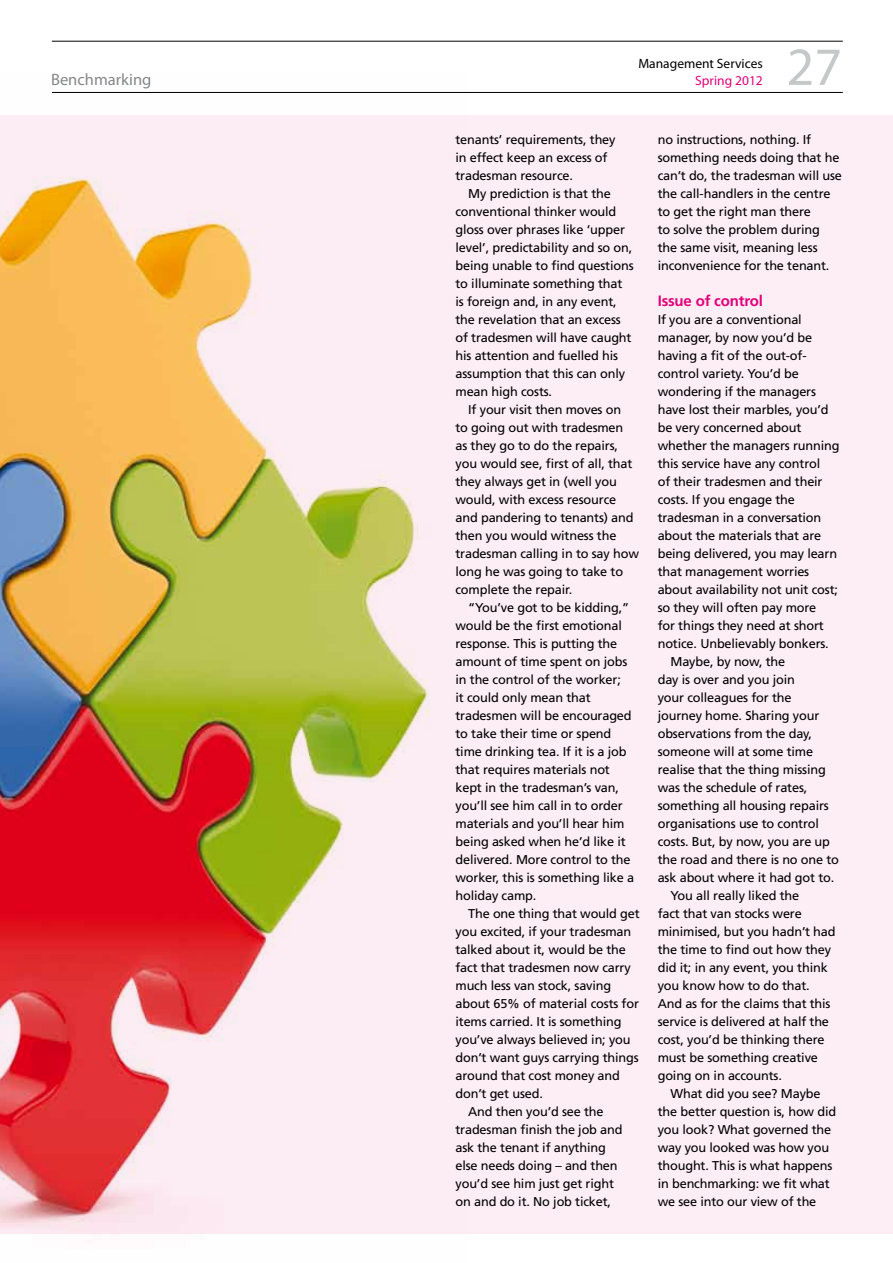
<style>
.page{position:relative;width:893px;height:1263px;background:#fff}
.page>*{position:absolute;margin:0;border:0;box-sizing:border-box;transform-origin:0 0}
.t1{font:54px "Myriad Pro";color:#c6c7c8}
.t2{font:16.5px "Myriad Pro";color:#87888a}
.t3{font:700 15px "Frutiger";letter-spacing:-.015em;color:#e2007a}
.t4{font:13.5px "Myriad Pro";color:#000}
.t5{font:13.5px "Myriad Pro";color:#e2007a}
.t6{font:12.75px/18px "Frutiger";letter-spacing:-.015em;color:#000}
</style>
<div class="page">
<hr style="left:52px;top:41px;width:791px;height:1px;background:#000">
<hr style="left:52px;top:92px;width:791px;height:1px;background:#000">
<div style="left:0;top:115px;width:893px;height:1118px;background:#fceef4"></div>
<img style="left:0;top:92px;width:468px;height:1142px">
<p class="t2" style="left:51px;top:69px;width:102px">Benchmarking</p>
<p class="t4" style="left:638px;top:56px;width:126px">Management Services</p>
<p class="t5" style="left:695px;top:72px;width:69px">Spring 2012</p>
<h1 class="t1" style="left:786px;top:33px;width:57px">27</h1>
<p class="t6" style="left:455px;top:130px;width:162px">tenants’ requirements, they in effect keep an excess of tradesman resource.</p>
<p class="t6" style="left:455px;top:184px;width:180px;text-indent:13px">My prediction is that the conventional thinker would gloss over phrases like ‘upper level’, predictability and so on, being unable to find questions to illuminate something that is foreign and, in any event, the revelation that an excess of tradesmen will have caught his attention and fuelled his assumption that this can only mean high costs.</p>
<p class="t6" style="left:455px;top:400px;width:185px;text-indent:13px">If your visit then moves on<br>to going out with tradesmen<br>as they go to do the repairs, you would see, first of all, that they always get in (well you would, with excess resource and pandering to tenants) and then you would witness the tradesman calling in to say how long he was going to take to complete the repair.</p>
<p class="t6" style="left:455px;top:599px;width:180px;text-indent:13px">“You’ve got to be kidding,” would be the first emotional response. This is putting the amount of time spent on jobs in the control of the worker;<br>it could only mean that tradesmen will be encouraged to take their time or spend time drinking tea. If it is a job that requires materials not kept in the tradesman’s van, you’ll see him call in to order materials and you’ll hear him being asked when he’d like it delivered. More control to the worker, this is something like a holiday camp.</p>
<p class="t6" style="left:468px;top:905px;width:173px">The one thing that would get</p>
<p class="t6" style="left:455px;top:923px;width:177px">you excited, if your tradesman</p>
<p class="t6" style="left:455px;top:941px;width:172px">talked about it, would be the</p>
<p class="t6" style="left:455px;top:959px;width:177px">fact that tradesmen now carry</p>
<p class="t6" style="left:455px;top:977px;width:157px">much less van stock, saving</p>
<p class="t6" style="left:455px;top:995px;width:185px">about 65% of material costs for</p>
<p class="t6" style="left:455px;top:1013px;width:167px">items carried. It is something</p>
<p class="t6" style="left:455px;top:1031px;width:177px">you’ve always believed in; you</p>
<p class="t6" style="left:455px;top:1049px;width:185px">don’t want guys carrying things</p>
<p class="t6" style="left:455px;top:1067px;width:166px">around that cost money and</p>
<p class="t6" style="left:455px;top:1085px;width:89px">don’t get used.</p>
<p class="t6" style="left:468px;top:1103px;width:137px">And then you’d see the</p>
<p class="t6" style="left:455px;top:1121px;width:169px">tradesman finish the job and</p>
<p class="t6" style="left:455px;top:1139px;width:152px">ask the tenant if anything</p>
<p class="t6" style="left:455px;top:1157px;width:164px">else needs doing – and then</p>
<p class="t6" style="left:455px;top:1175px;width:160px">you’d see him just get right</p>
<p class="t6" style="left:455px;top:1193px;width:157px">on and do it. No job ticket,</p>
<p class="t6" style="left:658px;top:131px;width:186px">no instructions, nothing. If something needs doing that he can’t do, the tradesman will use the call-handlers in the centre to get the right man there<br>to solve the problem during the same visit, meaning less inconvenience for the tenant.</p>
<p class="t3" style="left:658px;top:292px;width:107px">Issue of control</p>
<p class="t6" style="left:658px;top:310px;width:146px">If you are a conventional</p>
<p class="t6" style="left:658px;top:328px;width:156px">manager, by now you’d be</p>
<p class="t6" style="left:658px;top:346px;width:150px">having a fit of the out-of-</p>
<p class="t6" style="left:658px;top:364px;width:143px">control variety. You’d be</p>
<p class="t6" style="left:658px;top:382px;width:160px">wondering if the managers</p>
<p class="t6" style="left:658px;top:400px;width:172px">have lost their marbles, you’d</p>
<p class="t6" style="left:658px;top:418px;width:145px">be very concerned about</p>
<p class="t6" style="left:658px;top:436px;width:183px">whether the managers running</p>
<p class="t6" style="left:658px;top:454px;width:164px">this service have any control</p>
<p class="t6" style="left:658px;top:472px;width:166px">of their tradesmen and their</p>
<p class="t6" style="left:658px;top:490px;width:139px">costs. If you engage the</p>
<p class="t6" style="left:658px;top:508px;width:165px">tradesman in a conversation</p>
<p class="t6" style="left:658px;top:526px;width:165px">about the materials that are</p>
<p class="t6" style="left:658px;top:544px;width:181px">being delivered, you may learn</p>
<p class="t6" style="left:658px;top:562px;width:153px">that management worries</p>
<p class="t6" style="left:658px;top:580px;width:182px">about availability not unit cost;</p>
<p class="t6" style="left:658px;top:599px;width:160px">so they will often pay more</p>
<p class="t6" style="left:658px;top:617px;width:168px">for things they need at short</p>
<p class="t6" style="left:658px;top:635px;width:173px">notice. Unbelievably bonkers.</p>
<p class="t6" style="left:670px;top:653px;width:116px">Maybe, by now, the</p>
<p class="t6" style="left:658px;top:671px;width:139px">day is over and you join</p>
<p class="t6" style="left:658px;top:689px;width:135px">your colleagues for the</p>
<p class="t6" style="left:658px;top:707px;width:163px">journey home. Sharing your</p>
<p class="t6" style="left:658px;top:725px;width:156px">observations from the day,</p>
<p class="t6" style="left:658px;top:743px;width:157px">someone will at some time</p>
<p class="t6" style="left:658px;top:761px;width:170px">realise that the thing missing</p>
<p class="t6" style="left:658px;top:779px;width:151px">was the schedule of rates,</p>
<p class="t6" style="left:658px;top:797px;width:173px">something all housing repairs</p>
<p class="t6" style="left:658px;top:815px;width:163px">organisations use to control</p>
<p class="t6" style="left:658px;top:833px;width:174px">costs. But, by now, you are up</p>
<p class="t6" style="left:658px;top:851px;width:183px">the road and there is no one to</p>
<p class="t6" style="left:658px;top:869px;width:178px">ask about where it had got to.</p>
<p class="t6" style="left:670px;top:887px;width:130px">You all really liked the</p>
<p class="t6" style="left:658px;top:905px;width:146px">fact that van stocks were</p>
<p class="t6" style="left:658px;top:923px;width:179px">minimised, but you hadn’t had</p>
<p class="t6" style="left:658px;top:941px;width:175px">the time to find out how they</p>
<p class="t6" style="left:658px;top:959px;width:172px">did it; in any event, you think</p>
<p class="t6" style="left:658px;top:977px;width:154px">you know how to do that.</p>
<p class="t6" style="left:658px;top:995px;width:174px">And as for the claims that this</p>
<p class="t6" style="left:658px;top:1013px;width:173px">service is delivered at half the</p>
<p class="t6" style="left:658px;top:1031px;width:168px">cost, you’d be thinking there</p>
<p class="t6" style="left:658px;top:1049px;width:162px">must be something creative</p>
<p class="t6" style="left:658px;top:1067px;width:126px">going on in accounts.</p>
<p class="t6" style="left:670px;top:1085px;width:152px">What did you see? Maybe</p>
<p class="t6" style="left:658px;top:1103px;width:180px">the better question is, how did</p>
<p class="t6" style="left:658px;top:1121px;width:175px">you look? What governed the</p>
<p class="t6" style="left:658px;top:1139px;width:173px">way you looked was how you</p>
<p class="t6" style="left:658px;top:1157px;width:176px">thought. This is what happens</p>
<p class="t6" style="left:658px;top:1175px;width:174px">in benchmarking: we fit what</p>
<p class="t6" style="left:658px;top:1193px;width:160px">we see into our view of the</p>
</div>
